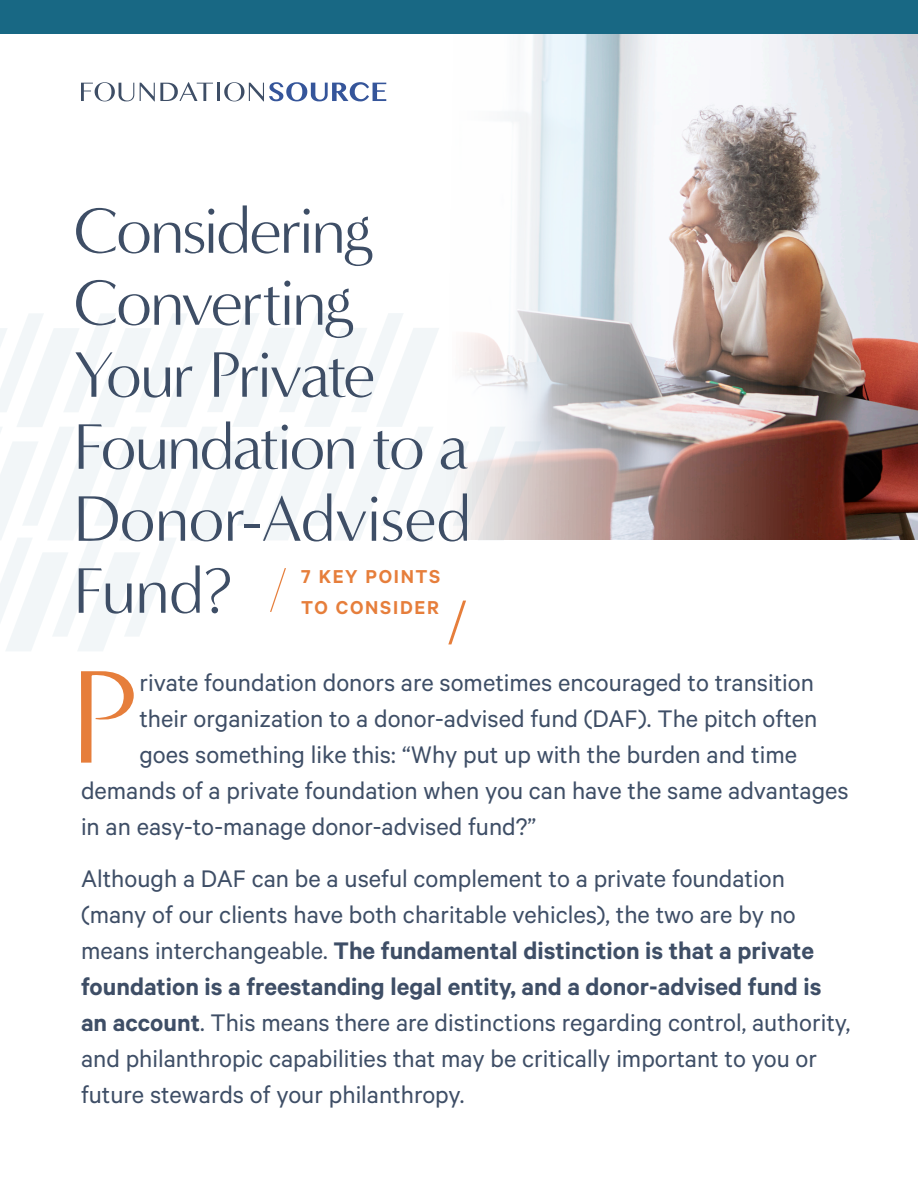
<style>
.page{position:relative;width:918px;height:1188px;background:#fff}
.page>*{position:absolute;margin:0;border:0;box-sizing:border-box;transform-origin:0 0}
.Intro_with_DropCap{font:135.75px "Minerva Modern";color:#e67e3b;scale:1.04 1}
.Main_Title{font:66px/72px "Minerva Modern";letter-spacing:-.04em;color:#3e4e66}
.Intro_with_DropCap-2{font:27px/36px "Calibre";color:#3e4e66}
.Main_Title_Subheadli{font:600 21px/31.5px "Calibre";letter-spacing:.08em;color:#e67e3b}
.s1{font-weight:600}
</style>
<div class="page">
<img style="left:179px;top:33px;width:739px;height:507px">
<svg style="left:0;top:313px;width:541px;height:338px"></svg>
<div style="left:0;top:0;width:918px;height:33px;background:#186884"></div>
<svg style="left:81px;top:82px;width:53px;height:19px"></svg>
<svg style="left:140px;top:82px;width:73px;height:19px"></svg>
<hr style="left:217px;top:83px;width:3px;height:18px;background:#3e4e66">
<svg style="left:224px;top:82px;width:162px;height:19px"></svg>
<svg style="left:448px;top:601px;width:18px;height:43px"></svg>
<svg style="left:270px;top:568px;width:16px;height:44px"></svg>
<p class="Main_Title" style="left:73px;top:195px;width:400px">Considering<br>Converting<br>Your Private<br>Foundation to a<br>Donor-Advised<br>Fund?</p>
<p class="Main_Title_Subheadli" style="left:301px;top:560px;width:141px">7 KEY POINTS<br>TO CONSIDER</p>
<p class="Intro_with_DropCap" style="left:70px;top:639px;width:67px">P</p>
<p class="Intro_with_DropCap-2" style="left:139px;top:663px;width:676px">rivate foundation donors are sometimes encouraged to transition</p>
<p class="Intro_with_DropCap-2" style="left:139px;top:699px;width:679px">their organization to a donor-advised fund (DAF). The pitch often</p>
<p class="Intro_with_DropCap-2" style="left:139px;top:735px;width:659px">goes something like this: “Why put up with the burden and time</p>
<p class="Intro_with_DropCap-2" style="left:81px;top:771px;width:769px">demands of a private foundation when you can have the same advantages</p>
<p class="Intro_with_DropCap-2" style="left:81px;top:807px;width:457px">in an easy-to-manage donor-advised fund?”</p>
<p class="Intro_with_DropCap-2" style="left:81px;top:860px;width:771px">Although a DAF can be a useful complement to a private foundation (many of our clients have both charitable vehicles), the two are by no means interchangeable. <span class="s1">The fundamental distinction is that a private foundation is a freestanding legal entity, and a donor-advised fund is an account</span>. This means there are distinctions regarding control, authority, and philanthropic capabilities that may be critically important to you or future stewards of your philanthropy.</p>
</div>
